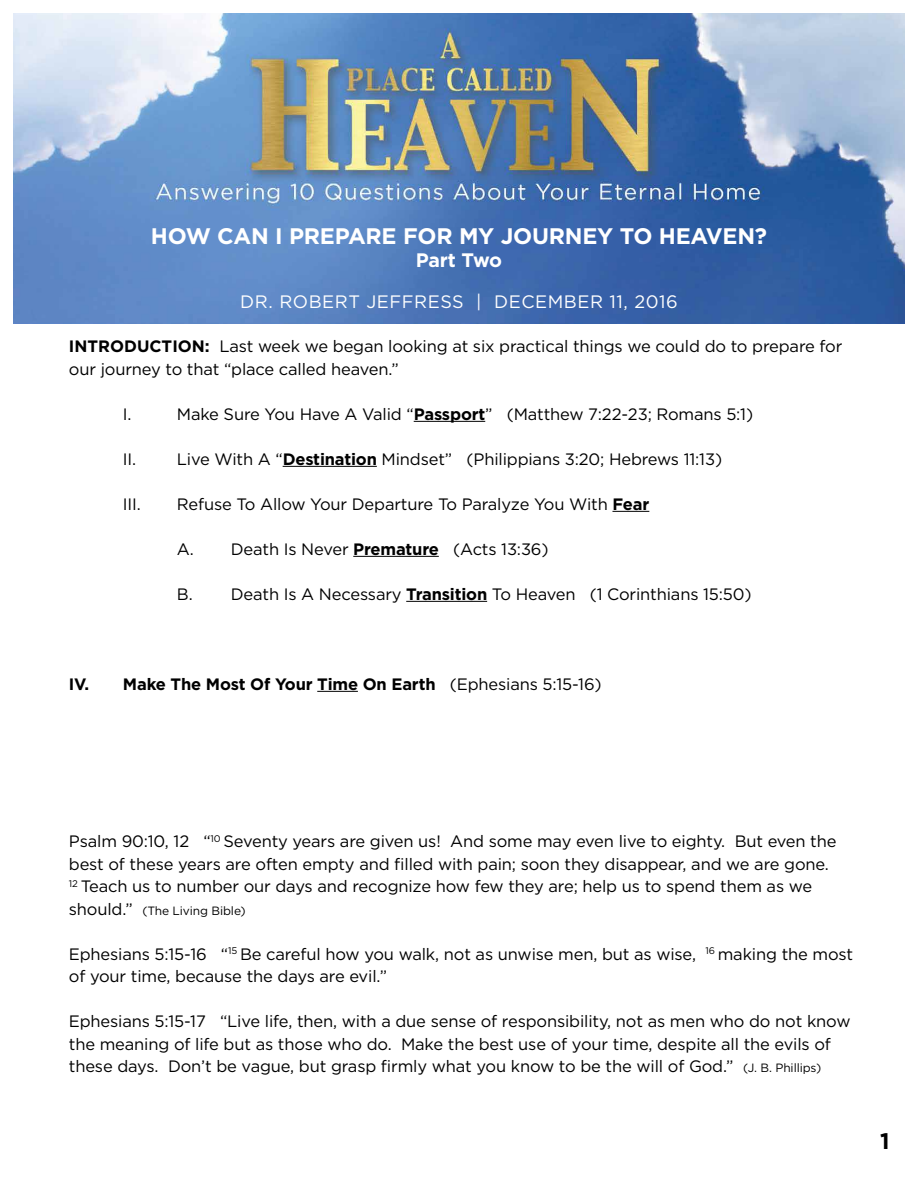
<style>
.page{position:relative;width:918px;height:1188px;background:#fff}
.page>*{position:absolute;margin:0;border:0;box-sizing:border-box;transform-origin:0 0}
.t1{font:700 22.5px "Gotham";letter-spacing:-.01em;color:#fff}
.t2{font:700 22.5px "Gotham";color:#000}
.t3{font:700 19.5px "Gotham";letter-spacing:-.02em;color:#fff}
.t4{font:18px "Gotham";letter-spacing:.03em;color:#fff}
.t5{font:16.5px/22.5px "Gotham";letter-spacing:-.01em;color:#000}
.t6{font:700 16.5px "Gotham";letter-spacing:-.01em;color:#000}
.t7{font:12px "Gotham";letter-spacing:-.01em;color:#000}
.s1{font-weight:700}
.s2{font-weight:400}
.s3{font-size:16.5px}
.s4{font-size:12px}
</style>
<div class="page">
<hr style="left:414px;top:421px;width:71px;height:1px;background:#000">
<hr style="left:283px;top:466px;width:94px;height:1px;background:#000">
<hr style="left:612px;top:511px;width:37px;height:1px;background:#000">
<hr style="left:353px;top:556px;width:86px;height:1px;background:#000">
<hr style="left:406px;top:601px;width:81px;height:1px;background:#000">
<hr style="left:317px;top:691px;width:41px;height:1px;background:#000">
<img style="left:14px;top:14px;width:890px;height:310px">
<h1 class="t1" style="left:151px;top:221px;width:618px">HOW CAN I PREPARE FOR MY JOURNEY TO HEAVEN?</h1>
<p class="t3" style="left:416px;top:247px;width:88px">Part Two</p>
<p class="t4" style="left:240px;top:290px;width:439px">DR. ROBERT JEFFRESS | DECEMBER 11, 2016</p>
<p class="t5" style="left:69px;top:335px;width:775px"><span class="s1">INTRODUCTION:</span> Last week we began looking at six practical things we could do to prepare for our journey to that “place called heaven.”</p>
<p class="t5" style="left:123px;top:402px;width:10px">I.</p>
<p class="t5" style="left:177px;top:402px;width:578px">Make Sure You Have A Valid “<span class="s1">Passport</span>” (Matthew 7:22-23; Romans 5:1)</p>
<p class="t5" style="left:123px;top:447px;width:15px">II.</p>
<p class="t5" style="left:177px;top:447px;width:547px">Live With A “<span class="s1">Destination</span> Mindset” (Philippians 3:20; Hebrews 11:13)</p>
<p class="t5" style="left:123px;top:492px;width:19px">III.</p>
<p class="t5" style="left:177px;top:492px;width:474px">Refuse To Allow Your Departure To Paralyze You With <span class="s1">Fear</span></p>
<p class="t5" style="left:177px;top:537px;width:373px">A. Death Is Never <span class="s1">Premature</span> (Acts 13:36)</p>
<p class="t5" style="left:177px;top:582px;width:576px">B. Death Is A Necessary <span class="s1">Transition</span> To Heaven (1 Corinthians 15:50)</p>
<p class="t6" style="left:69px;top:673px;width:534px">IV. Make The Most Of Your Time On Earth <span class="s2">(Ephesians 5:15-16)</span></p>
<p class="t5" style="left:69px;top:830px;width:769px">Psalm 90:10, 12 “<sup>10</sup> Seventy years are given us! And some may even live to eighty. But even the best of these years are often empty and filled with pain; soon they disappear, and we are gone.<br><sup>12</sup> Teach us to number our days and recognize how few they are; help us to spend them as we</p>
<p class="t7" style="left:69px;top:903px;width:178px"><span class="s3">should.”</span> (The Living Bible)</p>
<p class="t5" style="left:69px;top:942px;width:786px">Ephesians 5:15-16 “<sup>15</sup> Be careful how you walk, not as unwise men, but as wise, <sup>16</sup> making the most of your time, because the days are evil.”</p>
<p class="t5" style="left:69px;top:1010px;width:783px">Ephesians 5:15-17 “Live life, then, with a due sense of responsibility, not as men who do not know the meaning of life but as those who do. Make the best use of your time, despite all the evils of these days. Don’t be vague, but grasp firmly what you know to be the will of God.” <span class="s4">(J. B. Phillips)</span></p>
<h1 class="t2" style="left:880px;top:1126px;width:11px">1</h1>
</div>
